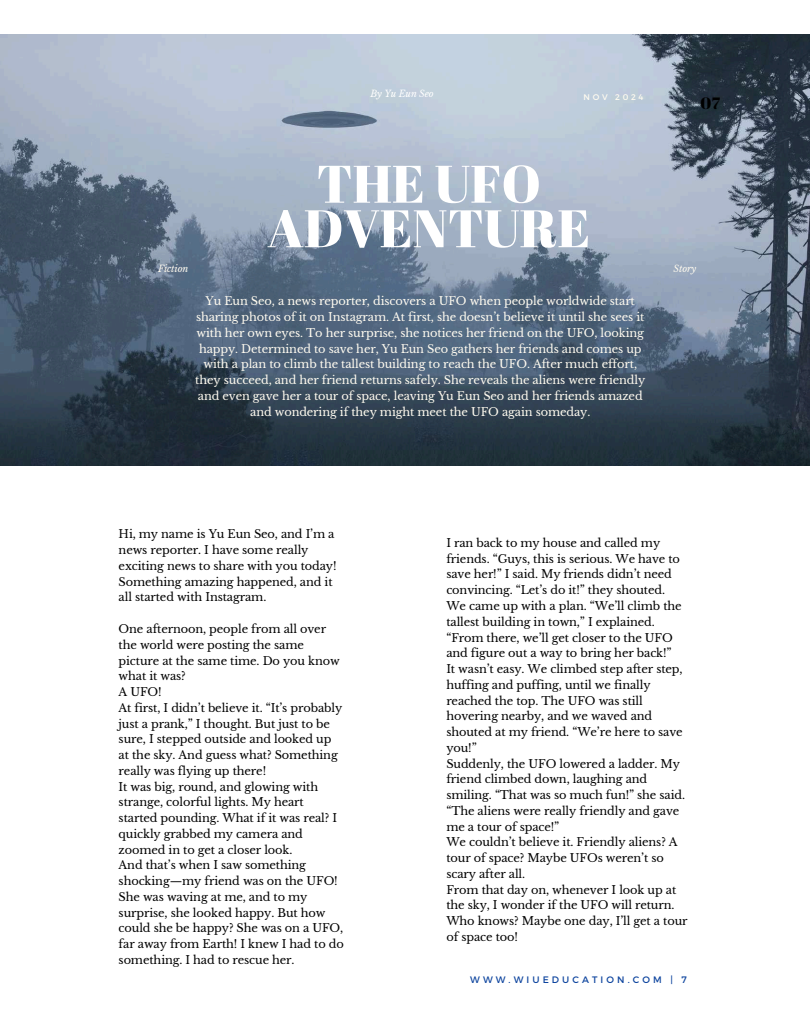
<style>
.page{position:relative;width:810px;height:1013px;background:#fff}
.page>*{position:absolute;margin:0;border:0;box-sizing:border-box;transform-origin:0 0}
.t1{font:52.7px/44.5px "Abril Fatface";color:#fff;text-align:center}
.t2{font:16.4px "Abril Fatface";color:#000}
.t3{font:11.4px/15.8px "Libre Baskerville";letter-spacing:-.01em;color:#000}
.t4{font:11.4px/15.8px "Libre Baskerville";letter-spacing:-.01em;color:#fffbf0;text-align:center}
.t5{font:9.4px "Montserrat";letter-spacing:.33em;color:#0d449e}
.t6{font:italic 9.4px "Libre Baskerville";letter-spacing:-.01em;color:#fffbf0}
.t7{font:italic 9.4px "Libre Baskerville";letter-spacing:-.01em;color:#fff}
.t8{font:8.2px "Montserrat";letter-spacing:.33em;color:#fffbf0}
</style>
<div class="page">
<img style="left:0;top:34px;width:810px;height:432px">
<p class="t7" style="left:370px;top:88px;width:65px">By Yu Eun Seo</p>
<p class="t8" style="left:584px;top:92px;width:61px">NOV 2024</p>
<h2 class="t2" style="left:701px;top:91px;width:21px">07</h2>
<p class="t6" style="left:158px;top:263px;width:32px">Fiction</p>
<h1 class="t1" style="left:267px;top:160px;width:325px">THE UFO<br>ADVENTURE</h1>
<p class="t4" style="left:195px;top:293px;width:451px">Yu Eun Seo, a news reporter, discovers a UFO when people worldwide start sharing photos of it on Instagram. At first, she doesn’t believe it until she sees it with her own eyes. To her surprise, she notices her friend on the UFO, looking happy. Determined to save her, Yu Eun Seo gathers her friends and comes up with a plan to climb the tallest building to reach the UFO. After much effort, they succeed, and her friend returns safely. She reveals the aliens were friendly and even gave her a tour of space, leaving Yu Eun Seo and her friends amazed and wondering if they might meet the UFO again someday.</p>
<p class="t6" style="left:674px;top:263px;width:24px">Story</p>
<p class="t3" style="left:119px;top:526px;width:219px">Hi, my name is Yu Eun Seo, and I’m a news reporter. I have some really exciting news to share with you today!<br>Something amazing happened, and it all started with Instagram.</p>
<p class="t3" style="left:119px;top:621px;width:227px">One afternoon, people from all over the world were posting the same picture at the same time. Do you know what it was?<br>A UFO!<br>At first, I didn’t believe it. “It’s probably just a prank,” I thought. But just to be sure, I stepped outside and looked up at the sky. And guess what? Something really was flying up there!<br>It was big, round, and glowing with strange, colorful lights. My heart started pounding. What if it was real? I quickly grabbed my camera and zoomed in to get a closer look.<br>And that’s when I saw something shocking—my friend was on the UFO!<br>She was waving at me, and to my surprise, she looked happy. But how could she be happy? She was on a UFO, far away from Earth! I knew I had to do something. I had to rescue her.</p>
<p class="t3" style="left:446px;top:535px;width:243px">I ran back to my house and called my friends. “Guys, this is serious. We have to save her!” I said. My friends didn’t need convincing. “Let’s do it!” they shouted.<br>We came up with a plan. “We’ll climb the tallest building in town,” I explained. “From there, we’ll get closer to the UFO and figure out a way to bring her back!”<br>It wasn’t easy. We climbed step after step, huffing and puffing, until we finally reached the top. The UFO was still hovering nearby, and we waved and shouted at my friend. “We’re here to save you!”<br>Suddenly, the UFO lowered a ladder. My friend climbed down, laughing and smiling. “That was so much fun!” she said. “The aliens were really friendly and gave me a tour of space!”<br>We couldn’t believe it. Friendly aliens? A tour of space? Maybe UFOs weren’t so scary after all.<br>From that day on, whenever I look up at the sky, I wonder if the UFO will return.<br>Who knows? Maybe one day, I’ll get a tour of space too!</p>
<p class="t5" style="left:470px;top:973px;width:218px">WWW.WIUEDUCATION.COM | 7</p>
</div>
